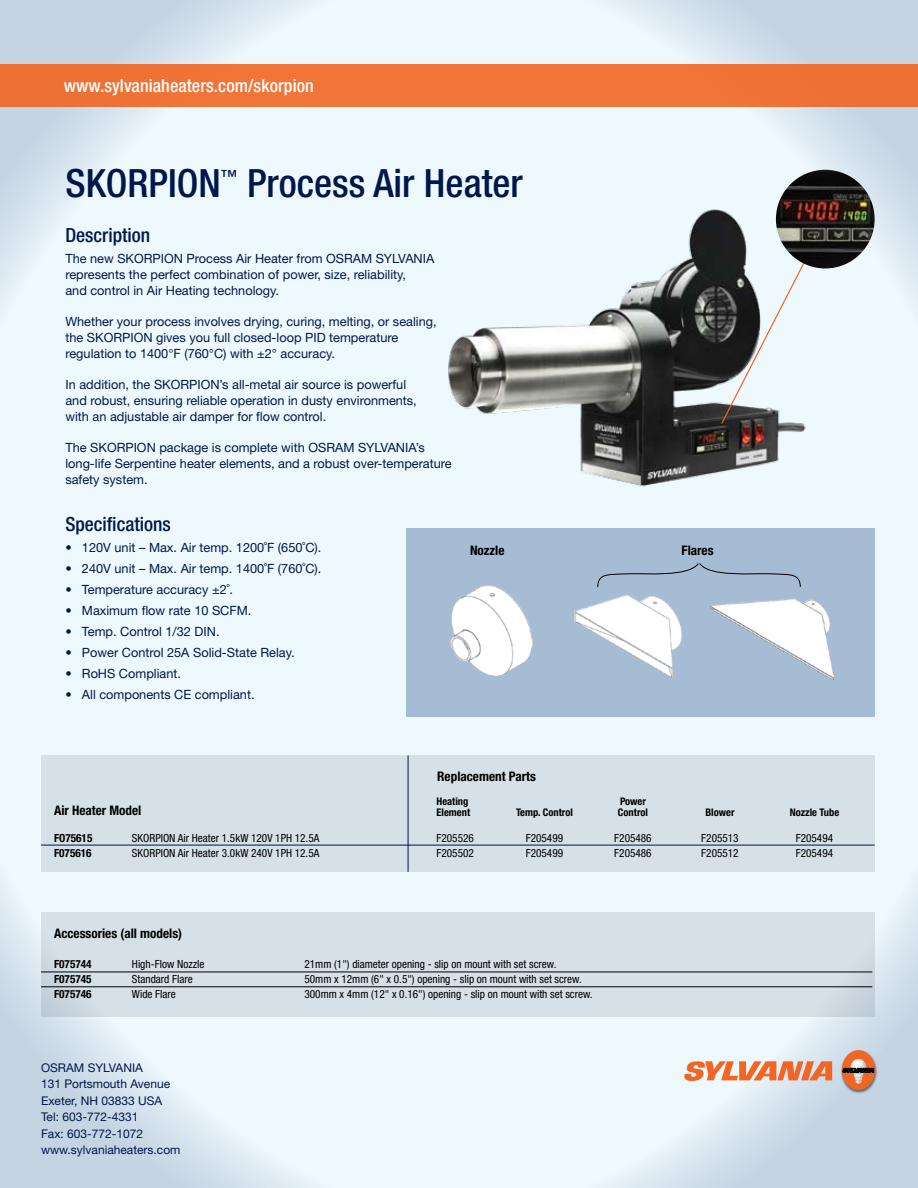
<style>
.page{position:relative;width:918px;height:1188px;background:#eef9fe}
.page>*{position:absolute;margin:0;border:0;box-sizing:border-box;transform-origin:0 0}
.t1{font:500 condensed 39px "Helvetica Neue";color:#00174b}
.t2{font:500 condensed 19.5px "Helvetica Neue";color:#00174b}
.t3{font:500 condensed 18px "Helvetica Neue";letter-spacing:.005em;color:#fff}
.t4{font:500 condensed 16.95px "Helvetica Neue";color:#00174b}
.t5{font:700 condensed 13.2px "Helvetica Neue";color:#000}
.t6{font:12.75px/15.8px "Helvetica Neue";color:#00174b}
.t7{font:12px/16.5px "Helvetica Neue";color:#00174b}
.t8{font:condensed 11.25px "Helvetica Neue";color:#000}
.t9{font:700 condensed 11.25px "Helvetica Neue";color:#000}
.t10{font:700 condensed 10.5px "Helvetica Neue";color:#000}
</style>
<div class="page">
<svg style="left:0;top:0;width:429px;height:303px"></svg>
<svg style="left:489px;top:0;width:429px;height:301px"></svg>
<img style="left:420px;top:196px;width:392px;height:291px">
<svg style="left:0;top:886px;width:305px;height:302px"></svg>
<svg style="left:614px;top:888px;width:304px;height:300px"></svg>
<div style="left:41px;top:912px;width:834px;height:105px;background:#d6e1e7"></div>
<hr style="left:41px;top:972px;width:831px;height:1px;background:#000">
<hr style="left:41px;top:987px;width:831px;height:1px;background:#000">
<div style="left:41px;top:756px;width:834px;height:116px;background:#d6e1e7"></div>
<hr style="left:41px;top:845px;width:834px;height:1px;background:#00174b">
<hr style="left:408px;top:756px;width:1px;height:116px;background:#00174b">
<div style="left:0;top:64px;width:918px;height:42px;background:#f17438"></div>
<svg style="left:406px;top:528px;width:469px;height:189px;background:#b1c4da"></svg>
<img style="left:709px;top:600px;width:121px;height:78px">
<svg style="left:597px;top:563px;width:204px;height:24px;background:#9eb3cb"></svg>
<svg style="left:720px;top:254px;width:89px;height:171px"></svg>
<img style="left:776px;top:170px;width:99px;height:98px;border-radius:50%">
<img style="left:839px;top:1049px;width:39px;height:45px">
<div style="left:842px;top:1050px;width:33px;height:40px;background:#f26522;border-radius:50%"></div>
<svg style="left:683px;top:1061px;width:149px;height:20px"></svg>
<svg style="left:843px;top:1059px;width:31px;height:25px"></svg>
<h3 class="t3" style="left:64px;top:75px;width:252px">www.sylvaniaheaters.com/skorpion</h3>
<h1 class="t1" style="left:65px;top:160px;width:157px">SKORPION</h1>
<h3 class="t4" style="left:221px;top:166px;width:18px">™</h3>
<h1 class="t1" style="left:247px;top:160px;width:277px">Process Air Heater</h1>
<h2 class="t2" style="left:65px;top:223px;width:86px">Description</h2>
<p class="t6" style="left:65px;top:250px;width:370px">The new SKORPION Process Air Heater from OSRAM SYLVANIA represents the perfect combination of power, size, reliability,<br>and control in Air Heating technology.</p>
<p class="t6" style="left:65px;top:313px;width:373px">Whether your process involves drying, curing, melting, or sealing, the SKORPION gives you full closed-loop PID temperature regulation to 1400°F (760°C) with ±2° accuracy.</p>
<p class="t6" style="left:65px;top:376px;width:353px">In addition, the SKORPION’s all-metal air source is powerful and robust, ensuring reliable operation in dusty environments, with an adjustable air damper for flow control.</p>
<p class="t6" style="left:65px;top:439px;width:388px">The SKORPION package is complete with OSRAM SYLVANIA’s long-life Serpentine heater elements, and a robust over-temperature safety system.</p>
<h2 class="t2" style="left:65px;top:513px;width:107px">Specifications</h2>
<p class="t6" style="left:65px;top:540px;width:258px">• 120V unit – Max. Air temp. 1200˚F (650˚C).</p>
<p class="t6" style="left:65px;top:561px;width:258px">• 240V unit – Max. Air temp. 1400˚F (760˚C).</p>
<p class="t6" style="left:65px;top:582px;width:169px">• Temperature accuracy ±2˚.</p>
<p class="t6" style="left:65px;top:603px;width:188px">• Maximum flow rate 10 SCFM.</p>
<p class="t6" style="left:65px;top:624px;width:156px">• Temp. Control 1/32 DIN.</p>
<p class="t6" style="left:65px;top:645px;width:231px">• Power Control 25A Solid-State Relay.</p>
<p class="t6" style="left:65px;top:666px;width:117px">• RoHS Compliant.</p>
<p class="t6" style="left:65px;top:687px;width:191px">• All components CE compliant.</p>
<p class="t5" style="left:470px;top:542px;width:36px">Nozzle</p>
<p class="t5" style="left:682px;top:542px;width:33px">Flares</p>
<p class="t5" style="left:54px;top:802px;width:89px">Air Heater Model</p>
<p class="t5" style="left:437px;top:768px;width:100px">Replacement Parts</p>
<p class="t10" style="left:436px;top:795px;width:33px">Heating</p>
<p class="t10" style="left:620px;top:795px;width:27px">Power</p>
<p class="t10" style="left:437px;top:806px;width:35px">Element</p>
<p class="t10" style="left:516px;top:806px;width:58px">Temp. Control</p>
<p class="t10" style="left:618px;top:806px;width:32px">Control</p>
<p class="t10" style="left:705px;top:806px;width:31px">Blower</p>
<p class="t10" style="left:790px;top:806px;width:51px">Nozzle Tube</p>
<p class="t9" style="left:54px;top:831px;width:40px">FO75615</p>
<p class="t8" style="left:132px;top:832px;width:189px">SKORPION Air Heater 1.5kW 120V 1PH 12.5A</p>
<p class="t8" style="left:436px;top:832px;width:39px">F205526</p>
<p class="t8" style="left:526px;top:832px;width:39px">F205499</p>
<p class="t8" style="left:614px;top:832px;width:39px">F205486</p>
<p class="t8" style="left:701px;top:832px;width:39px">F205513</p>
<p class="t8" style="left:796px;top:832px;width:39px">F205494</p>
<p class="t9" style="left:54px;top:846px;width:39px">F075616</p>
<p class="t8" style="left:132px;top:847px;width:189px">SKORPION Air Heater 3.0kW 240V 1PH 12.5A</p>
<p class="t8" style="left:436px;top:847px;width:39px">F205502</p>
<p class="t8" style="left:526px;top:847px;width:39px">F205499</p>
<p class="t8" style="left:614px;top:847px;width:39px">F205486</p>
<p class="t8" style="left:701px;top:847px;width:39px">F205512</p>
<p class="t8" style="left:796px;top:847px;width:39px">F205494</p>
<p class="t5" style="left:54px;top:926px;width:130px">Accessories (all models)</p>
<p class="t9" style="left:54px;top:958px;width:39px">F075744</p>
<p class="t8" style="left:132px;top:958px;width:74px">High-Flow Nozzle</p>
<p class="t8" style="left:305px;top:958px;width:253px">21mm (1") diameter opening - slip on mount with set screw.</p>
<p class="t9" style="left:54px;top:973px;width:39px">F075745</p>
<p class="t8" style="left:132px;top:973px;width:62px">Standard Flare</p>
<p class="t8" style="left:305px;top:973px;width:279px">50mm x 12mm (6" x 0.5") opening - slip on mount with set screw.</p>
<p class="t9" style="left:54px;top:988px;width:39px">F075746</p>
<p class="t8" style="left:132px;top:988px;width:45px">Wide Flare</p>
<p class="t8" style="left:305px;top:988px;width:290px">300mm x 4mm (12" x 0.16") opening - slip on mount with set screw.</p>
<p class="t7" style="left:41px;top:1059px;width:141px">OSRAM SYLVANIA<br>131 Portsmouth Avenue<br>Exeter, NH 03833 USA<br>Tel: 603-772-4331<br>Fax: 603-772-1072 www.sylvaniaheaters.com</p>
</div>
